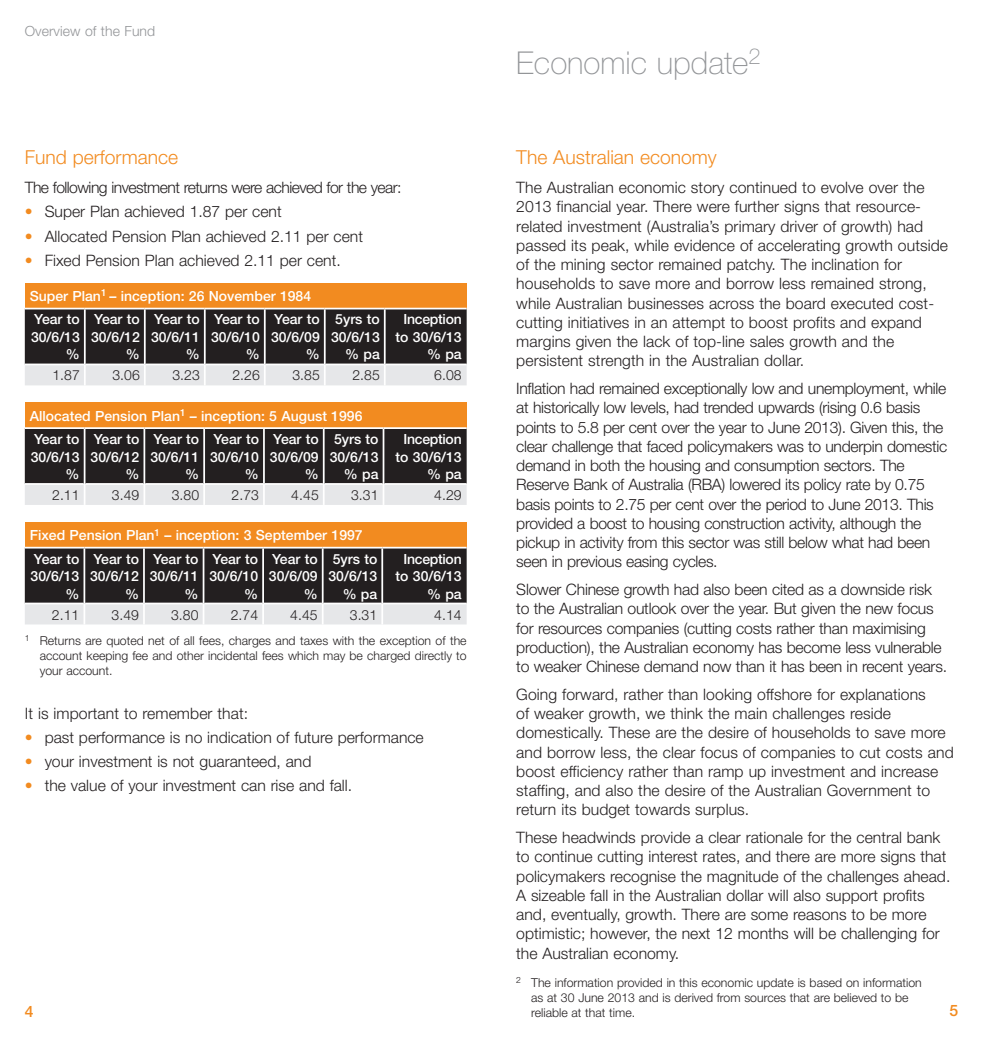
<style>
.page{position:relative;width:983px;height:1042px;background:#fff}
.page>*{position:absolute;margin:0;border:0;box-sizing:border-box;transform-origin:0 0}
.t1{font:100 31.5px "Helvetica Neue";color:#939598}
.t2{font:300 19.25px "Helvetica Neue";color:#f28b20}
.t3{font:300 15.75px/19.2px "Helvetica Neue";color:#231f20}
.t4{font:300 15.75px/19.2px "Helvetica Neue";letter-spacing:-.02em;color:#231f20}
.t5{font:300 15.75px "Helvetica Neue";letter-spacing:-.035em;color:#231f20}
.t6{font:500 15.75px "Helvetica Neue";color:#f28b20}
.t7{font:500 14px/17.5px "Helvetica Neue";color:#fff;text-align:right}
.t8{font:300 14px "Helvetica Neue";letter-spacing:.005em;color:#231f20}
.t9{font:500 14px/17.5px "Helvetica Neue";letter-spacing:-.02em;color:#fff;text-align:right}
.t10{font:300 14px "Helvetica Neue";letter-spacing:.005em;color:#939598}
.t11{font:300 12.25px/14.9px "Helvetica Neue";color:#231f20;text-align:justify}
.s1{color:#f28b20}
</style>
<div class="page">
<div style="left:25px;top:283px;width:441px;height:26px;background:#f28b20"></div>
<hr style="left:25px;top:308px;width:60px;height:1px;background:#fff">
<hr style="left:384px;top:308px;width:82px;height:1px;background:#fff">
<hr style="left:325px;top:308px;width:59px;height:1px;background:#fff">
<hr style="left:85px;top:308px;width:60px;height:1px;background:#fff">
<hr style="left:145px;top:308px;width:60px;height:1px;background:#fff">
<hr style="left:205px;top:308px;width:60px;height:1px;background:#fff">
<hr style="left:265px;top:308px;width:60px;height:1px;background:#fff">
<svg style="left:25px;top:309px;width:441px;height:76px;background:#5f5d5e"></svg>
<div style="left:25px;top:402px;width:441px;height:26px;background:#f28b20"></div>
<hr style="left:25px;top:427px;width:60px;height:2px;background:#fff">
<hr style="left:383px;top:427px;width:83px;height:2px;background:#fff">
<hr style="left:323px;top:427px;width:60px;height:2px;background:#fff">
<hr style="left:85px;top:427px;width:59px;height:2px;background:#fff">
<hr style="left:144px;top:427px;width:60px;height:2px;background:#fff">
<hr style="left:204px;top:427px;width:60px;height:2px;background:#fff">
<hr style="left:264px;top:427px;width:59px;height:2px;background:#fff">
<svg style="left:25px;top:428px;width:441px;height:77px;background:#615f60"></svg>
<hr style="left:382px;top:484px;width:2px;height:21px;background:#fff">
<div style="left:25px;top:522px;width:441px;height:26px;background:#f28b20"></div>
<hr style="left:25px;top:547px;width:59px;height:1px;background:#fff">
<hr style="left:382px;top:547px;width:84px;height:1px;background:#fff">
<hr style="left:322px;top:547px;width:60px;height:1px;background:#fff">
<hr style="left:84px;top:547px;width:60px;height:1px;background:#fff">
<hr style="left:144px;top:547px;width:59px;height:1px;background:#fff">
<hr style="left:203px;top:547px;width:60px;height:1px;background:#fff">
<hr style="left:263px;top:547px;width:59px;height:1px;background:#fff">
<svg style="left:25px;top:548px;width:441px;height:76px;background:#5f5d5e"></svg>
<hr style="left:381px;top:603px;width:2px;height:21px;background:#fff">
<p class="t10" style="left:25px;top:22px;width:132px">Overview of the Fund</p>
<h1 class="t1" style="left:516px;top:46px;width:246px">Economic update<sup>2</sup></h1>
<p class="t2" style="left:25px;top:145px;width:155px">Fund performance</p>
<p class="t5" style="left:25px;top:178px;width:378px">The following investment returns were achieved for the year:</p>
<p class="t3" style="left:25px;top:202px;width:258px"><span class="s1">•</span> Super Plan achieved 1.87 per cent</p>
<p class="t3" style="left:25px;top:226px;width:339px"><span class="s1">•</span> Allocated Pension Plan achieved 2.11 per cent</p>
<p class="t3" style="left:25px;top:250px;width:317px"><span class="s1">•</span> Fixed Pension Plan achieved 2.11 per cent.</p>
<p class="t7" style="left:34px;top:284px;width:278px;line-height:23.3px;text-align:left;text-indent:-4px">Super Plan<sup>1</sup> – inception: 26 November 1984<br>Year to</p>
<p class="t7" style="left:31px;top:328px;width:50px">30/6/13 %</p>
<p class="t2" style="left:516px;top:145px;width:202px">The Australian economy</p>
<p class="t3" style="left:516px;top:178px;width:433px">The Australian economic story continued to evolve over the 2013 financial year. There were further signs that resource&shy;related investment (Australia’s primary driver of growth) had passed its peak, while evidence of accelerating growth outside of the mining sector remained patchy. The inclination for households to save more and borrow less remained strong, while Australian businesses across the board executed cost&shy;cutting initiatives in an attempt to boost profits and expand margins given the lack of top-line sales growth and the persistent strength in the Australian dollar.</p>
<p class="t4" style="left:516px;top:379px;width:432px">Inflation had remained exceptionally low and unemployment, while at historically low levels, had trended upwards (rising 0.6 basis points to 5.8 per cent over the year to June 2013). Given this, the clear challenge that faced policymakers was to underpin domestic demand in both the housing and consumption sectors. The Reserve Bank of Australia (RBA) lowered its policy rate by 0.75 basis points to 2.75 per cent over the period to June 2013. This provided a boost to housing construction activity, although the pickup in activity from this sector was still below what had been seen in previous easing cycles.</p>
<p class="t3" style="left:516px;top:579px;width:432px">Slower Chinese growth had also been cited as a downside risk to the Australian outlook over the year. But given the new focus for resources companies (cutting costs rather than maximising production), the Australian economy has become less vulnerable to weaker Chinese demand now than it has been in recent years.</p>
<p class="t3" style="left:516px;top:684px;width:439px">Going forward, rather than looking offshore for explanations<br>of weaker growth, we think the main challenges reside domestically. These are the desire of households to save more and borrow less, the clear focus of companies to cut costs and boost efficiency rather than ramp up investment and increase staffing, and also the desire of the Australian Government to return its budget towards surplus.</p>
<p class="t3" style="left:516px;top:827px;width:435px">These headwinds provide a clear rationale for the central bank to continue cutting interest rates, and there are more signs that policymakers recognise the magnitude of the challenges ahead.<br>A sizeable fall in the Australian dollar will also support profits and, eventually, growth. There are some reasons to be more optimistic; however, the next 12 months will be challenging for the Australian economy.</p>
<p class="t11" style="left:531px;top:975px;width:392px;text-align:left;text-indent:-15px"><sup>2</sup> The information provided in this economic update is based on information as at 30 June 2013 and is derived from sources that are believed to be reliable at that time.</p>
<p class="t7" style="left:91px;top:311px;width:50px">Year to<br>30/6/12 %</p>
<p class="t7" style="left:151px;top:311px;width:50px">Year to<br>30/6/11 %</p>
<p class="t7" style="left:211px;top:311px;width:50px">Year to<br>30/6/10 %</p>
<p class="t7" style="left:271px;top:311px;width:50px">Year to<br>30/6/09 %</p>
<p class="t7" style="left:331px;top:311px;width:50px">5yrs to<br>30/6/13 % pa</p>
<p class="t9" style="left:395px;top:311px;width:68px">Inception to 30/6/13 % pa</p>
<p class="t8" style="left:52px;top:367px;width:29px">1.87</p>
<p class="t8" style="left:112px;top:367px;width:29px">3.06</p>
<p class="t8" style="left:172px;top:367px;width:29px">3.23</p>
<p class="t8" style="left:232px;top:367px;width:29px">2.26</p>
<p class="t8" style="left:292px;top:367px;width:29px">3.85</p>
<p class="t8" style="left:352px;top:367px;width:29px">2.85</p>
<p class="t8" style="left:434px;top:367px;width:29px">6.08</p>
<p class="t7" style="left:34px;top:404px;width:330px;line-height:23.3px;text-align:left;text-indent:-4px">Allocated Pension Plan<sup>1</sup> – inception: 5 August 1996<br>Year to</p>
<p class="t7" style="left:31px;top:448px;width:50px">30/6/13 %</p>
<p class="t7" style="left:91px;top:430px;width:50px">Year to<br>30/6/12 %</p>
<p class="t7" style="left:150px;top:430px;width:50px">Year to<br>30/6/11 %</p>
<p class="t7" style="left:210px;top:430px;width:50px">Year to<br>30/6/10 %</p>
<p class="t7" style="left:270px;top:430px;width:50px">Year to<br>30/6/09 %</p>
<p class="t7" style="left:329px;top:430px;width:50px">5yrs to<br>30/6/13 % pa</p>
<p class="t9" style="left:395px;top:430px;width:68px">Inception to 30/6/13 % pa</p>
<p class="t8" style="left:52px;top:486px;width:29px">2.11</p>
<p class="t8" style="left:112px;top:486px;width:29px">3.49</p>
<p class="t8" style="left:172px;top:486px;width:29px">3.80</p>
<p class="t8" style="left:231px;top:486px;width:29px">2.73</p>
<p class="t8" style="left:291px;top:486px;width:29px">4.45</p>
<p class="t8" style="left:351px;top:486px;width:29px">3.31</p>
<p class="t8" style="left:434px;top:486px;width:29px">4.29</p>
<p class="t7" style="left:30px;top:523px;width:334px;line-height:23.3px;text-align:left">Fixed Pension Plan<sup>1</sup> – inception: 3 September 1997<br>Year to</p>
<p class="t7" style="left:31px;top:567px;width:50px">30/6/13 %</p>
<p class="t7" style="left:90px;top:550px;width:50px">Year to<br>30/6/12 %</p>
<p class="t7" style="left:150px;top:550px;width:50px">Year to<br>30/6/11 %</p>
<p class="t7" style="left:209px;top:550px;width:50px">Year to<br>30/6/10 %</p>
<p class="t7" style="left:269px;top:550px;width:50px">Year to<br>30/6/09 %</p>
<p class="t7" style="left:328px;top:550px;width:50px">5yrs to<br>30/6/13 % pa</p>
<p class="t9" style="left:395px;top:550px;width:68px">Inception to 30/6/13 % pa</p>
<p class="t8" style="left:52px;top:606px;width:29px">2.11</p>
<p class="t8" style="left:111px;top:606px;width:29px">3.49</p>
<p class="t8" style="left:171px;top:606px;width:29px">3.80</p>
<p class="t8" style="left:230px;top:606px;width:29px">2.74</p>
<p class="t8" style="left:290px;top:606px;width:29px">4.45</p>
<p class="t8" style="left:350px;top:606px;width:29px">3.31</p>
<p class="t8" style="left:434px;top:606px;width:29px">4.14</p>
<p class="t11" style="left:40px;top:633px;width:428px;text-indent:-15px"><sup>1</sup> Returns are quoted net of all fees, charges and taxes with the exception of the account keeping fee and other incidental fees which may be charged directly to your account.</p>
<p class="t3" style="left:25px;top:703px;width:225px">It is important to remember that:</p>
<p class="t3" style="left:25px;top:727px;width:400px"><span class="s1">•</span> past performance is no indication of future performance</p>
<p class="t3" style="left:25px;top:751px;width:288px"><span class="s1">•</span> your investment is not guaranteed, and</p>
<p class="t3" style="left:25px;top:775px;width:329px"><span class="s1">•</span> the value of your investment can rise and fall.</p>
<p class="t6" style="left:25px;top:1002px;width:10px">4</p>
<p class="t6" style="left:949px;top:1001px;width:10px">5</p>
</div>
